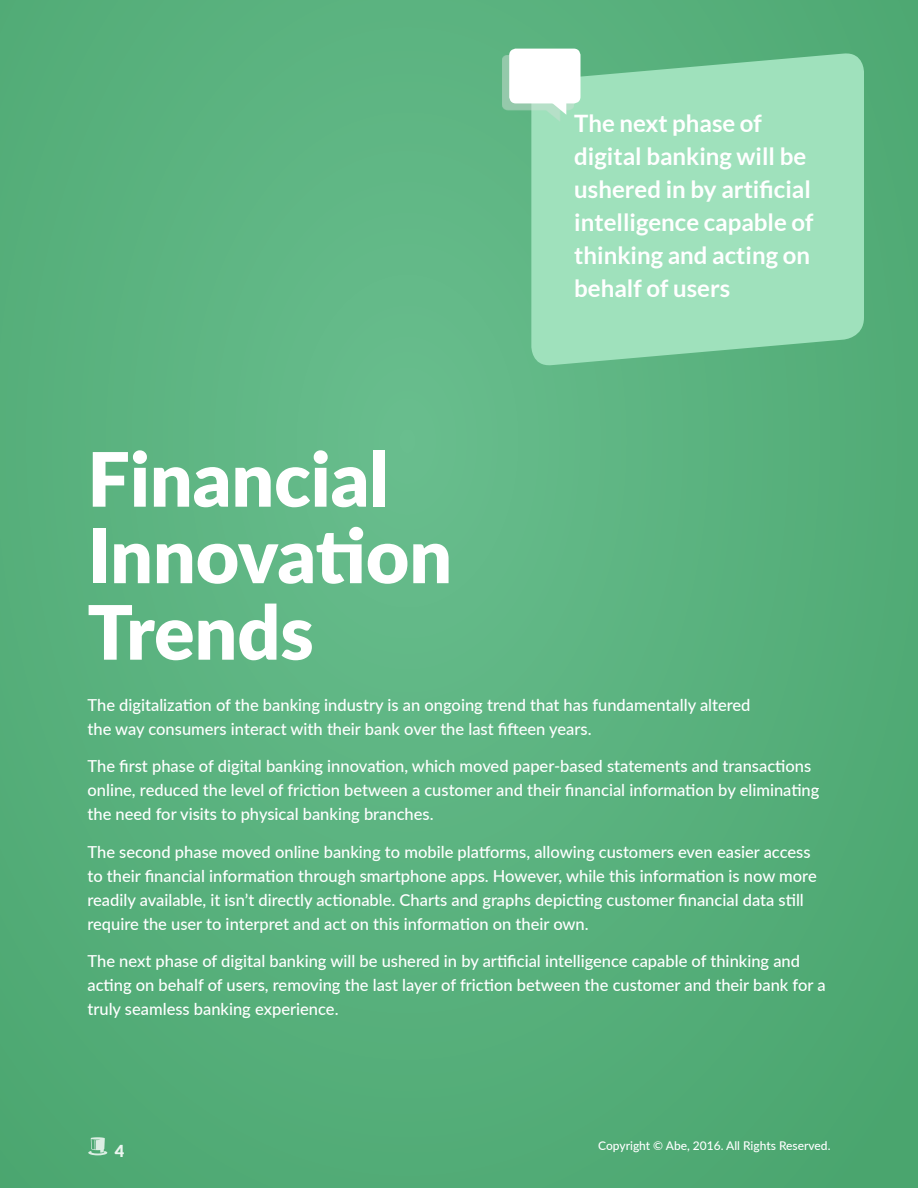
<style>
.page{position:relative;width:918px;height:1188px;background:#58b17d}
.page>*{position:absolute;margin:0;border:0;box-sizing:border-box;transform-origin:0 0}
.t1{font:900 75px/76.5px "Lato";color:#fff}
.t2{font:700 24px/33px "Lato";color:#fff}
.t3{font:500 16.5px/24px "Lato";color:#fff}
.t4{font:900 16.5px "Lato";color:#fff}
.t5{font:500 12px "Lato";color:#fff}
</style>
<div class="page">
<svg style="left:88px;top:1137px;width:19px;height:18px"></svg>
<svg style="left:531px;top:53px;width:333px;height:313px;background:#99ddb6"></svg>
<div style="left:502px;top:55px;width:72px;height:67px;background:#cee0d5;opacity:.5"></div>
<div style="left:509px;top:49px;width:72px;height:54px;background:#fff;border-radius:7px"></div>
<svg style="left:545px;top:103px;width:21px;height:12px"></svg>
<h2 class="t2" style="left:574px;top:107px;width:241px">The next phase of digital banking will be ushered in by artificial intelligence capable of thinking and acting on behalf of users</h2>
<h1 class="t1" style="left:87px;top:438px;width:366px">Financial<br>Innovation<br>Trends</h1>
<p class="t3" style="left:87px;top:692px;width:665px">The digitalization of the banking industry is an ongoing trend that has fundamentally altered the way consumers interact with their bank over the last fifteen years.</p>
<p class="t3" style="left:87px;top:754px;width:734px">The first phase of digital banking innovation, which moved paper-based statements and transactions online, reduced the level of friction between a customer and their financial information by eliminating the need for visits to physical banking branches.</p>
<p class="t3" style="left:87px;top:839px;width:731px">The second phase moved online banking to mobile platforms, allowing customers even easier access to their financial information through smartphone apps. However, while this information is now more readily available, it isn’t directly actionable. Charts and graphs depicting customer financial data still require the user to interpret and act on this information on their own.</p>
<p class="t3" style="left:87px;top:949px;width:740px">The next phase of digital banking will be ushered in by artificial intelligence capable of thinking and acting on behalf of users, removing the last layer of friction between the customer and their bank for a truly seamless banking experience.</p>
<p class="t4" style="left:115px;top:1138px;width:11px">4</p>
<p class="t5" style="left:598px;top:1137px;width:234px">Copyright © Abe, 2016. All Rights Reserved.</p>
</div>
